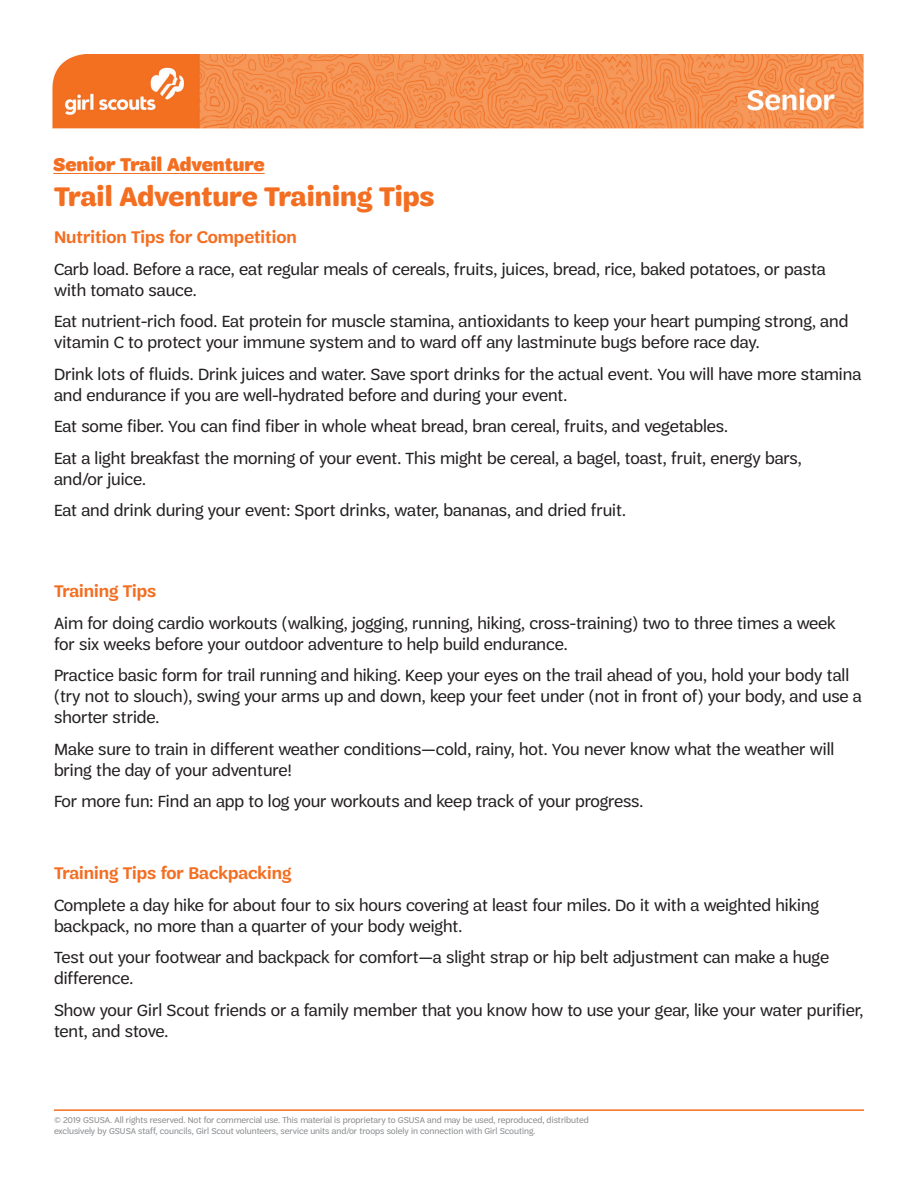
<style>
.page{position:relative;width:918px;height:1188px;background:#fff}
.page>*{position:absolute;margin:0;border:0;box-sizing:border-box;transform-origin:0 0}
.HEADLINE{font:700 28.5px "Trefoil Sans";color:#f36e21}
.SERIES_NAME{font:900 19.5px "Trefoil Sans";color:#f36e21}
.SUBHEAD{font:600 18px "Trefoil Sans";color:#f36e21}
.BULLETED_COPY{font:17.4px/21px "Trefoil Sans";color:#231f20}
.t1{font:9px/10.8px "Trefoil Sans";color:#8a8c8f}
</style>
<div class="page">
<hr style="left:54px;top:1109px;width:810px;height:2px;background:#f36e21">
<img style="left:52px;top:54px;width:812px;height:74px">
<hr style="left:53px;top:173px;width:212px;height:1px;background:#f36e21">
<p class="SERIES_NAME" style="left:53px;top:153px;width:213px">Senior Trail Adventure</p>
<p class="HEADLINE" style="left:54px;top:180px;width:382px">Trail Adventure Training Tips</p>
<p class="SUBHEAD" style="left:54px;top:227px;width:244px">Nutrition Tips for Competition</p>
<p class="BULLETED_COPY" style="left:54px;top:258px;width:773px">Carb load. Before a race, eat regular meals of cereals, fruits, juices, bread, rice, baked potatoes, or pasta with tomato sauce.</p>
<p class="BULLETED_COPY" style="left:54px;top:311px;width:796px">Eat nutrient-rich food. Eat protein for muscle stamina, antioxidants to keep your heart pumping strong, and vitamin C to protect your immune system and to ward off any lastminute bugs before race day.</p>
<p class="BULLETED_COPY" style="left:54px;top:363px;width:809px">Drink lots of fluids. Drink juices and water. Save sport drinks for the actual event. You will have more stamina and endurance if you are well-hydrated before and during your event.</p>
<p class="BULLETED_COPY" style="left:54px;top:416px;width:676px">Eat some fiber. You can find fiber in whole wheat bread, bran cereal, fruits, and vegetables.</p>
<p class="BULLETED_COPY" style="left:54px;top:447px;width:749px">Eat a light breakfast the morning of your event. This might be cereal, a bagel, toast, fruit, energy bars, and/or juice.</p>
<p class="BULLETED_COPY" style="left:54px;top:500px;width:573px">Eat and drink during your event: Sport drinks, water, bananas, and dried fruit.</p>
<p class="SUBHEAD" style="left:54px;top:581px;width:104px">Training Tips</p>
<p class="BULLETED_COPY" style="left:54px;top:612px;width:783px">Aim for doing cardio workouts (walking, jogging, running, hiking, cross-training) two to three times a week for six weeks before your outdoor adventure to help build endurance.</p>
<p class="BULLETED_COPY" style="left:54px;top:665px;width:809px">Practice basic form for trail running and hiking. Keep your eyes on the trail ahead of you, hold your body tall (try not to slouch), swing your arms up and down, keep your feet under (not in front of) your body, and use a shorter stride.</p>
<p class="BULLETED_COPY" style="left:54px;top:738px;width:782px">Make sure to train in different weather conditions—cold, rainy, hot. You never know what the weather will bring the day of your adventure!</p>
<p class="BULLETED_COPY" style="left:54px;top:791px;width:591px">For more fun: Find an app to log your workouts and keep track of your progress.</p>
<p class="SUBHEAD" style="left:54px;top:863px;width:239px">Training Tips for Backpacking</p>
<p class="BULLETED_COPY" style="left:54px;top:894px;width:767px">Complete a day hike for about four to six hours covering at least four miles. Do it with a weighted hiking backpack, no more than a quarter of your body weight.</p>
<p class="BULLETED_COPY" style="left:54px;top:947px;width:777px">Test out your footwear and backpack for comfort—a slight strap or hip belt adjustment can make a huge difference.</p>
<p class="BULLETED_COPY" style="left:54px;top:999px;width:811px">Show your Girl Scout friends or a family member that you know how to use your gear, like your water purifier, tent, and stove.</p>
<p class="t1" style="left:54px;top:1115px;width:536px">© 2019 GSUSA. All rights reserved. Not for commercial use. This material is proprietary to GSUSA and may be used, reproduced, distributed exclusively by GSUSA staff, councils, Girl Scout volunteers, service units and/or troops solely in connection with Girl Scouting.</p>
</div>
